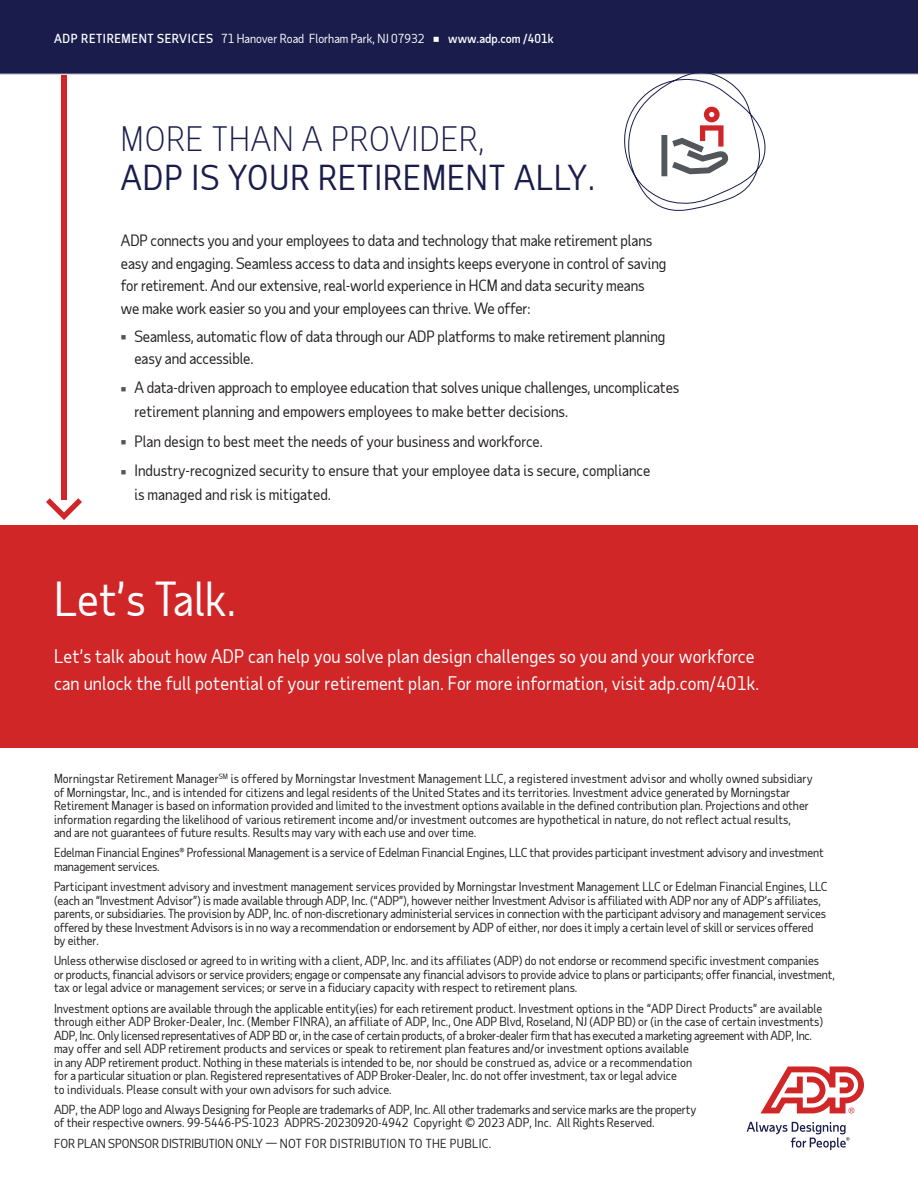
<style>
.page{position:relative;width:918px;height:1188px;background:#fff}
.page>*{position:absolute;margin:0;border:0;box-sizing:border-box;transform-origin:0 0}
._2019_-_Slick_-_CTA_Title{font:45px "Taub Sans";color:#fff}
._2019_-_Body_Copy{font:33px/39px "Taub Sans";letter-spacing:.03em;color:#1a1d4c}
._2019_-_CTA_-_Copy{font:18px/27px "Taub Sans";letter-spacing:.01em;color:#fff}
._2019_-_Body_Copy-2{font:15px/22.5px "Taub Sans";letter-spacing:-.01em;color:#231f20}
._2019_-_Source___Footer{font:12px/13.5px "Taub Sans";color:#231f20}
._2019_-_Body_Copy-3{font:12px "Taub Sans";color:#fff}
._2019_-_Body_Copy-4{font:500 12px "Taub Sans";color:#fff}
.s1{font-weight:500}
.s2{font-weight:300}
</style>
<div class="page">
<div style="left:61px;top:66px;width:6px;height:434px;background:#d02627"></div>
<svg style="left:46px;top:498px;width:36px;height:22px"></svg>
<div style="left:0;top:0;width:918px;height:75px;background:#1a1d4c"></div>
<hr style="left:0;top:74px;width:918px;height:1px;background:#fff">
<svg style="left:747px;top:1122px;width:102px;height:28px"></svg>
<svg style="left:761px;top:1066px;width:103px;height:47px"></svg>
<div style="left:0;top:526px;width:918px;height:222px;background:#d02627"></div>
<svg style="left:616px;top:73px;width:152px;height:138px"></svg>
<p class="_2019_-_Body_Copy-3" style="left:54px;top:31px;width:372px"><span class="s1">ADP RETIREMENT SERVICES</span> 71 Hanover Road Florham Park, NJ 07932</p>
<p class="_2019_-_Body_Copy-4" style="left:448px;top:31px;width:107px">www.adp.com /401k</p>
<p class="_2019_-_Body_Copy" style="left:121px;top:119px;width:476px"><span class="s2">MORE THAN A PROVIDER,<br></span>ADP IS YOUR RETIREMENT ALLY.</p>
<p class="_2019_-_Body_Copy-2" style="left:121px;top:229px;width:547px">ADP connects you and your employees to data and technology that make retirement plans easy and engaging. Seamless access to data and insights keeps everyone in control of saving for retirement. And our extensive, real-world experience in HCM and data security means we make work easier so you and your employees can thrive. We offer:</p>
<p class="_2019_-_Body_Copy-2" style="left:134px;top:324px;width:532px">Seamless, automatic flow of data through our ADP platforms to make retirement planning easy and accessible.</p>
<p class="_2019_-_Body_Copy-2" style="left:134px;top:375px;width:546px;line-height:24px">A data-driven approach to employee education that solves unique challenges, uncomplicates retirement planning and empowers employees to make better decisions.</p>
<p class="_2019_-_Body_Copy-2" style="left:134px;top:430px;width:410px">Plan design to best meet the needs of your business and workforce.</p>
<p class="_2019_-_Body_Copy-2" style="left:134px;top:458px;width:517px;line-height:24px">Industry-recognized security to ensure that your employee data is secure, compliance is managed and risk is mitigated.</p>
<p class="_2019_-_Slick_-_CTA_Title" style="left:54px;top:570px;width:184px">Let’s Talk.</p>
<p class="_2019_-_CTA_-_Copy" style="left:54px;top:642px;width:707px">Let’s talk about how ADP can help you solve plan design challenges so you and your workforce can unlock the full potential of your retirement plan. For more information, visit adp.com/401k.</p>
<p class="_2019_-_Source___Footer" style="left:54px;top:772px;width:760px">Morningstar Retirement Manager<sup>SM</sup> is offered by Morningstar Investment Management LLC, a registered investment advisor and wholly owned subsidiary of Morningstar, Inc., and is intended for citizens and legal residents of the United States and its territories. Investment advice generated by Morningstar Retirement Manager is based on information provided and limited to the investment options available in the defined contribution plan. Projections and other information regarding the likelihood of various retirement income and/or investment outcomes are hypothetical in nature, do not reflect actual results,<br>and are not guarantees of future results. Results may vary with each use and over time.</p>
<p class="_2019_-_Source___Footer" style="left:54px;top:846px;width:771px">Edelman Financial Engines® Professional Management is a service of Edelman Financial Engines, LLC that provides participant investment advisory and investment management services.</p>
<p class="_2019_-_Source___Footer" style="left:54px;top:880px;width:775px">Participant investment advisory and investment management services provided by Morningstar Investment Management LLC or Edelman Financial Engines, LLC (each an “Investment Advisor”) is made available through ADP, Inc. (“ADP”), however neither Investment Advisor is affiliated with ADP nor any of ADP’s affiliates, parents, or subsidiaries. The provision by ADP, Inc. of non-discretionary administerial services in connection with the participant advisory and management services offered by these Investment Advisors is in no way a recommendation or endorsement by ADP of either, nor does it imply a certain level of skill or services offered by either.</p>
<p class="_2019_-_Source___Footer" style="left:54px;top:954px;width:782px">Unless otherwise disclosed or agreed to in writing with a client, ADP, Inc. and its affiliates (ADP) do not endorse or recommend specific investment companies<br>or products, financial advisors or service providers; engage or compensate any financial advisors to provide advice to plans or participants; offer financial, investment, tax or legal advice or management services; or serve in a fiduciary capacity with respect to retirement plans.</p>
<p class="_2019_-_Source___Footer" style="left:54px;top:1001px;width:771px">Investment options are available through the applicable entity(ies) for each retirement product. Investment options in the “ADP Direct Products” are available through either ADP Broker-Dealer, Inc. (Member FINRA), an affiliate of ADP, Inc., One ADP Blvd, Roseland, NJ (ADP BD) or (in the case of certain investments)<br>ADP, Inc. Only licensed representatives of ADP BD or, in the case of certain products, of a broker-dealer firm that has executed a marketing agreement with ADP, Inc. may offer and sell ADP retirement products and services or speak to retirement plan features and/or investment options available<br>in any ADP retirement product. Nothing in these materials is intended to be, nor should be construed as, advice or a recommendation<br>for a particular situation or plan. Registered representatives of ADP Broker-Dealer, Inc. do not offer investment, tax or legal advice<br>to individuals. Please consult with your own advisors for such advice.</p>
<p class="_2019_-_Source___Footer" style="left:54px;top:1102px;width:644px">ADP, the ADP logo and Always Designing for People are trademarks of ADP, Inc. All other trademarks and service marks are the property of their respective owners. 99-5446-PS-1023 ADPRS-20230920-4942 Copyright © 2023 ADP, Inc. All Rights Reserved.</p>
<p class="_2019_-_Source___Footer" style="left:54px;top:1136px;width:439px">FOR PLAN SPONSOR DISTRIBUTION ONLY — NOT FOR DISTRIBUTION TO THE PUBLIC.</p>
</div>
